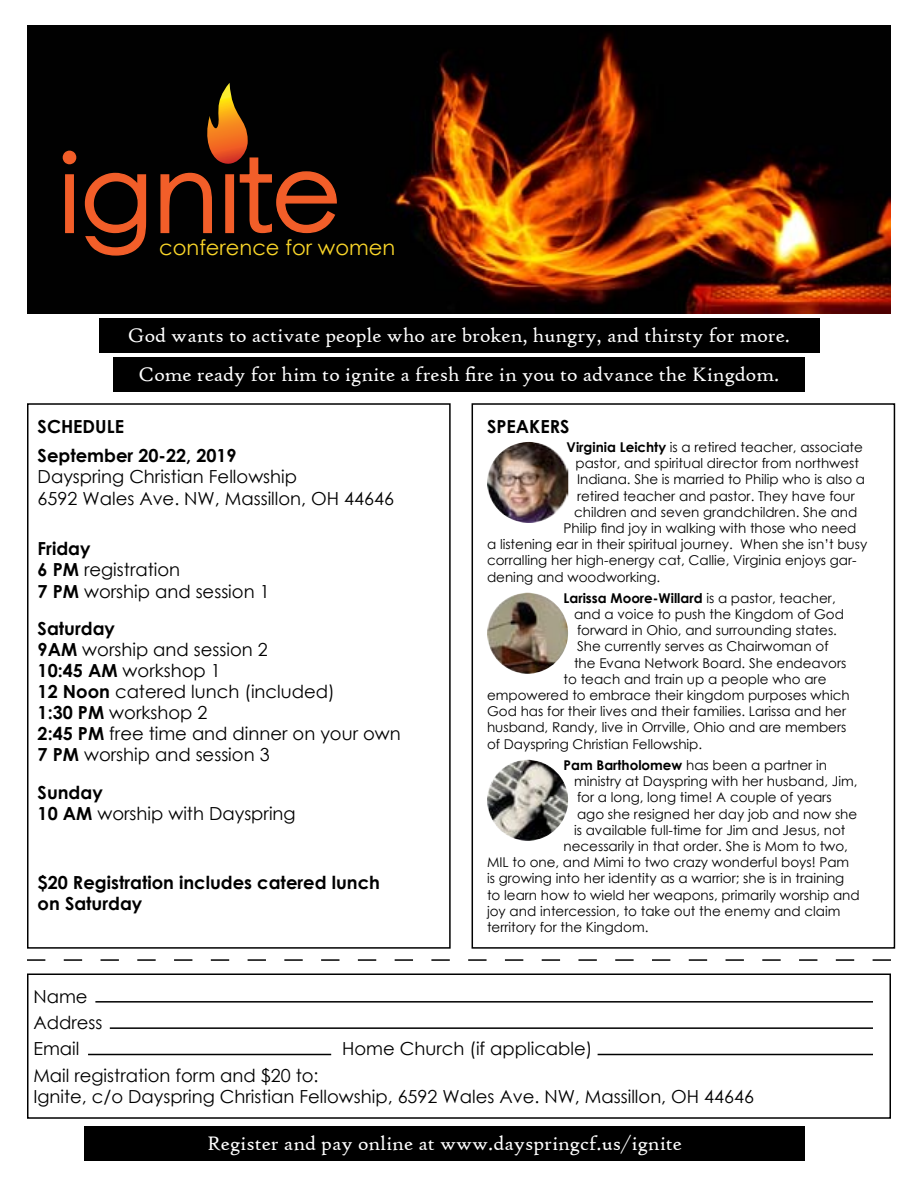
<style>
.page{position:relative;width:918px;height:1188px;background:#fff}
.page>*{position:absolute;margin:0;border:0;box-sizing:border-box;transform-origin:0 0}
.t1{font:21px/39.5px "High Tower Text";color:#fff;text-align:center}
.t2{font:21px "Century Gothic";color:#fad629}
.t3{font:18px/21px "Century Gothic";color:#000}
.t4{font:700 18px/21.6px "Century Gothic";color:#000}
.t5{font:13.5px "Century Gothic";color:#000}
.t6{font:700 13.5px "Century Gothic";color:#000}
.s1{font-weight:700}
.s2{font-weight:400}
</style>
<div class="page">
<div style="left:472px;top:403px;width:423px;height:546px;border:2px solid #000"></div>
<div style="left:27px;top:974px;width:864px;height:145px;border:2px solid #000"></div>
<div style="left:27px;top:403px;width:424px;height:546px;border:2px solid #000"></div>
<svg style="left:27px;top:959px;width:864px;height:2px"></svg>
<div style="left:99px;top:318px;width:720px;height:35px;background:#000"></div>
<div style="left:113px;top:358px;width:692px;height:34px;background:#000"></div>
<div style="left:84px;top:1126px;width:721px;height:35px;background:#000"></div>
<hr style="left:110px;top:1027px;width:763px;height:2px;background:#000">
<hr style="left:88px;top:1054px;width:243px;height:1px;background:#000">
<hr style="left:598px;top:1054px;width:275px;height:1px;background:#000">
<hr style="left:95px;top:1001px;width:778px;height:2px;background:#000">
<img style="left:27px;top:25px;width:864px;height:288px">
<svg style="left:62px;top:150px;width:15px;height:84px"></svg>
<svg style="left:84px;top:172px;width:63px;height:84px;background:#652711"></svg>
<svg style="left:160px;top:83px;width:178px;height:151px;background:#391909"></svg>
<img style="left:487px;top:593px;width:81px;height:81px;border-radius:40px">
<img style="left:487px;top:442px;width:81px;height:81px">
<img style="left:487px;top:760px;width:81px;height:81px;border-radius:40px">
<h1 class="t2" style="left:159px;top:233px;width:238px">conference for women</h1>
<h1 class="t1" style="left:128px;top:315px;width:664px">God wants to activate people who are broken, hungry, and thirsty for more.<br>Come ready for him to ignite a fresh fire in you to advance the Kingdom.</h1>
<h2 class="t4" style="left:38px;top:415px;width:88px">SCHEDULE</h2>
<h2 class="t4" style="left:38px;top:444px;width:201px">September 20-22, 2019</h2>
<h2 class="t3" style="left:38px;top:466px;width:358px;line-height:21.6px">Dayspring Christian Fellowship<br>6592 Wales Ave. NW, Massillon, OH 44646</h2>
<h2 class="t4" style="left:38px;top:537px;width:54px">Friday</h2>
<h2 class="t3" style="left:38px;top:572px;width:234px;line-height:37.3px"><span class="s1">7 PM</span> worship and session 1<br><span class="s1">Saturday</span></h2>
<h2 class="t3" style="left:38px;top:639px;width:365px"><span class="s1">9AM</span> worship and session 2<br><span class="s1">10:45 AM</span> workshop 1<br><span class="s1">12 Noon</span> catered lunch (included)<br><span class="s1">1:30 PM</span> workshop 2<br><span class="s1">2:45 PM</span> free time and dinner on your own<br><span class="s1">7 PM</span> worship and session 3</h2>
<h2 class="t3" style="left:38px;top:781px;width:260px"><span class="s1">Sunday<br>10 AM</span> worship with Dayspring</h2>
<h2 class="t3" style="left:38px;top:559px;width:144px"><span class="s1">6 PM</span> registration</h2>
<h2 class="t4" style="left:38px;top:870px;width:344px">$20 Registration includes catered lunch on Saturday</h2>
<h2 class="t4" style="left:487px;top:415px;width:84px">SPEAKERS</h2>
<p class="t5" style="left:567px;top:438px;width:298px"><span class="s1">Virginia Leichty</span> is a retired teacher, associate</p>
<p class="t5" style="left:576px;top:454px;width:285px">pastor, and spiritual director from northwest</p>
<p class="t5" style="left:577px;top:470px;width:290px">Indiana. She is married to Philip who is also a</p>
<p class="t5" style="left:577px;top:486px;width:279px">retired teacher and pastor. They have four</p>
<p class="t5" style="left:574px;top:503px;width:285px">children and seven grandchildren. She and</p>
<p class="t5" style="left:564px;top:519px;width:294px">Philip find joy in walking with those who need</p>
<p class="t5" style="left:487px;top:535px;width:382px">a listening ear in their spiritual journey. When she isn’t busy</p>
<p class="t5" style="left:487px;top:551px;width:371px">corralling her high-energy cat, Callie, Virginia enjoys gar-</p>
<p class="t5" style="left:487px;top:567px;width:175px">dening and woodworking.</p>
<p class="t6" style="left:564px;top:588px;width:274px">Larissa Moore-Willard <span class="s2">is a pastor, teacher,</span></p>
<p class="t5" style="left:574px;top:605px;width:271px">and a voice to push the Kingdom of God</p>
<p class="t5" style="left:577px;top:621px;width:261px">forward in Ohio, and surrounding states.</p>
<p class="t5" style="left:577px;top:637px;width:253px">She currently serves as Chairwoman of</p>
<p class="t5" style="left:574px;top:653px;width:274px">the Evana Network Board. She endeavors</p>
<p class="t5" style="left:564px;top:670px;width:264px">to teach and train up a people who are</p>
<p class="t5" style="left:487px;top:686px;width:364px">empowered to embrace their kingdom purposes which</p>
<p class="t5" style="left:487px;top:702px;width:361px">God has for their lives and their families. Larissa and her</p>
<p class="t5" style="left:487px;top:718px;width:361px">husband, Randy, live in Orrville, Ohio and are members</p>
<p class="t5" style="left:487px;top:734px;width:217px">of Dayspring Christian Fellowship.</p>
<p class="t5" style="left:564px;top:756px;width:265px"><span class="s1">Pam Bartholomew</span> has been a partner in</p>
<p class="t5" style="left:574px;top:772px;width:285px">ministry at Dayspring with her husband, Jim,</p>
<p class="t5" style="left:577px;top:788px;width:256px">for a long, long time! A couple of years</p>
<p class="t5" style="left:577px;top:804px;width:282px">ago she resigned her day job and now she</p>
<p class="t5" style="left:574px;top:820px;width:273px">is available full-time for Jim and Jesus, not</p>
<p class="t5" style="left:564px;top:837px;width:286px">necessarily in that order. She is Mom to two,</p>
<p class="t5" style="left:487px;top:853px;width:364px">MIL to one, and Mimi to two crazy wonderful boys! Pam</p>
<p class="t5" style="left:487px;top:869px;width:359px">is growing into her identity as a warrior; she is in training</p>
<p class="t5" style="left:487px;top:885px;width:374px">to learn how to wield her weapons, primarily worship and</p>
<p class="t5" style="left:487px;top:901px;width:355px">joy and intercession, to take out the enemy and claim</p>
<p class="t5" style="left:487px;top:918px;width:163px">territory for the Kingdom.</p>
<h2 class="t3" style="left:33px;top:983px;width:71px;line-height:26.4px">Name<br>Address<br>Email</h2>
<h2 class="t3" style="left:342px;top:1038px;width:252px">Home Church (if applicable)</h2>
<h2 class="t3" style="left:33px;top:1064px;width:722px;line-height:21.6px">Mail registration form and $20 to:<br>Ignite, c/o Dayspring Christian Fellowship, 6592 Wales Ave. NW, Massillon, OH 44646</h2>
<h1 class="t1" style="left:207px;top:1124px;width:476px">Register and pay online at www.dayspringcf.us/ignite</h1>
</div>
